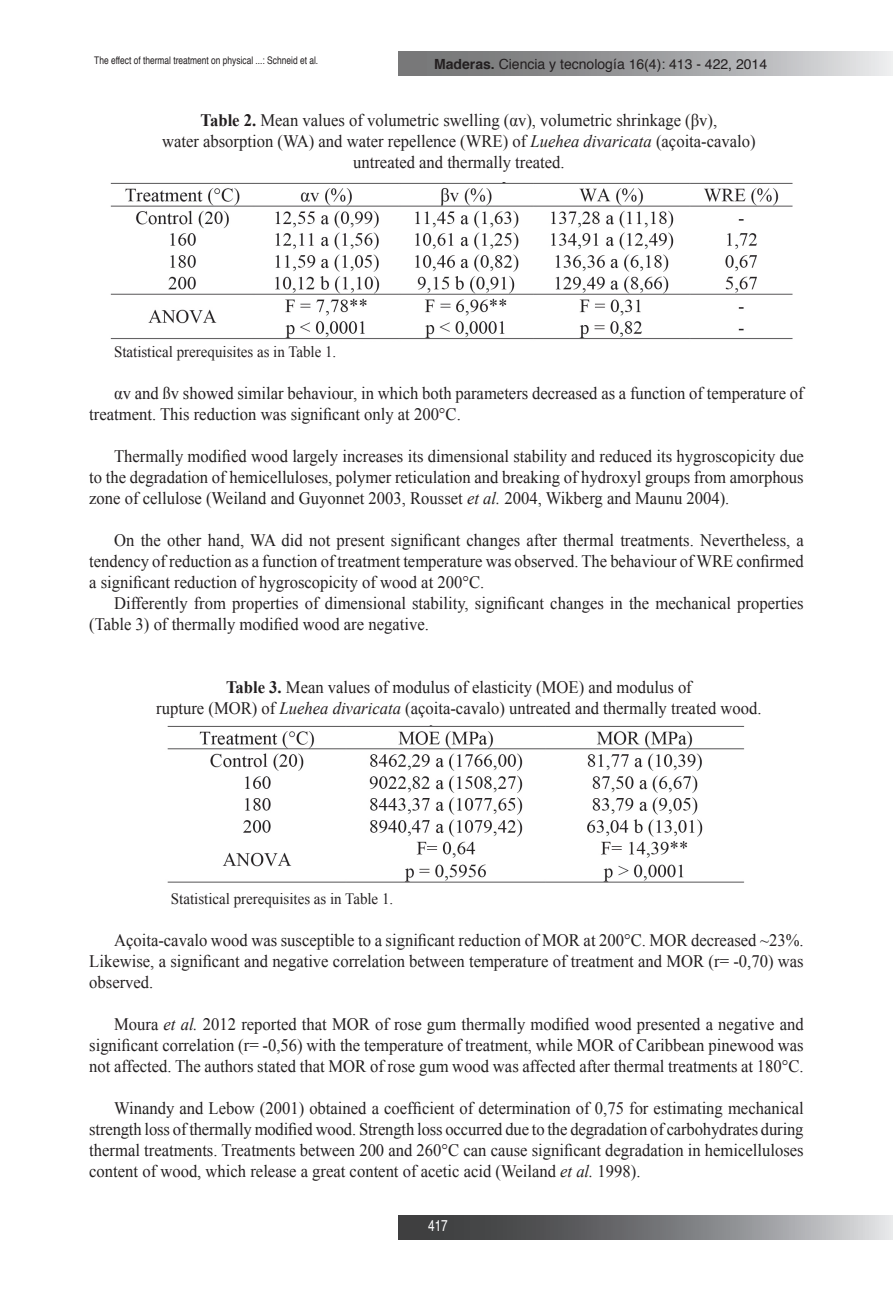
<style>
.page{position:relative;width:893px;height:1315px;background:#fff}
.page>*{position:absolute;margin:0;border:0;box-sizing:border-box;transform-origin:0 0}
.t1{font:17.5px/21px "Times New Roman";color:#231f20;text-align:justify;scale:.95 1}
.t2{font:15.75px "Times New Roman";color:#231f20;scale:.95 1}
.t3{font:15.75px "Helvetica";color:#fff;scale:.75 1}
.t4{font:14px "Helvetica";color:#231f20}
.t5{font:10.5px "Helvetica";color:#231f20;scale:.8 1}
.s1{font-weight:700}
.s2{font-style:italic}
</style>
<div class="page">
<svg style="left:398px;top:51px;width:495px;height:24px;background:#a2a2a4"></svg>
<svg style="left:398px;top:1215px;width:495px;height:24px;background:#7a7b7d"></svg>
<img style="left:110px;top:182px;width:683px;height:158px">
<img style="left:167px;top:725px;width:578px;height:158px">
<p class="t5" style="left:94px;top:52px;width:281px">The effect of thermal treatment on physical ...: Schneid et al.</p>
<p class="t4" style="left:434px;top:53px;width:335px"><span class="s1">Maderas.</span> Ciencia y tecnología 16(4): 413 - 422, 2014</p>
<p class="t1" style="left:162px;top:110px;width:626px;text-align:center"><span class="s1">Table 2.</span> Mean values of volumetric swelling (αv), volumetric shrinkage (βv),<br>water absorption (WA) and water repellence (WRE) of <span class="s2">Luehea divaricata</span> (açoita-cavalo) untreated and thermally treated.</p>
<p class="t2" style="left:114px;top:341px;width:235px">Statistical prerequisites as in Table 1.</p>
<p class="t1" style="left:89px;top:383px;width:754px;text-indent:25px">αv and ßv showed similar behaviour, in which both parameters decreased as a function of temperature of treatment. This reduction was significant only at 200°C.</p>
<p class="t1" style="left:89px;top:446px;width:754px;text-indent:25px">Thermally modified wood largely increases its dimensional stability and reduced its hygroscopicity due to the degradation of hemicelluloses, polymer reticulation and breaking of hydroxyl groups from amorphous zone of cellulose (Weiland and Guyonnet 2003, Rousset <span class="s2">et al.</span> 2004, Wikberg and Maunu 2004).</p>
<p class="t1" style="left:89px;top:530px;width:754px;text-indent:25px">On the other hand, WA did not present significant changes after thermal treatments. Nevertheless, a tendency of reduction as a function of treatment temperature was observed. The behaviour of WRE confirmed a significant reduction of hygroscopicity of wood at 200°C.</p>
<p class="t1" style="left:89px;top:593px;width:754px;text-indent:25px">Differently from properties of dimensional stability, significant changes in the mechanical properties (Table 3) of thermally modified wood are negative.</p>
<p class="t1" style="left:156px;top:677px;width:639px;text-align:center"><span class="s1">Table 3.</span> Mean values of modulus of elasticity (MOE) and modulus of<br>rupture (MOR) of <span class="s2">Luehea divaricata</span> (açoita-cavalo) untreated and thermally treated wood.</p>
<p class="t2" style="left:171px;top:887px;width:235px">Statistical prerequisites as in Table 1.</p>
<p class="t1" style="left:89px;top:929px;width:754px;text-indent:25px">Açoita-cavalo wood was susceptible to a significant reduction of MOR at 200°C. MOR decreased ~23%.<br>Likewise, a significant and negative correlation between temperature of treatment and MOR (r= -0,70) was observed.</p>
<p class="t1" style="left:89px;top:1013px;width:754px;text-indent:25px">Moura <span class="s2">et al.</span> 2012 reported that MOR of rose gum thermally modified wood presented a negative and significant correlation (r= -0,56) with the temperature of treatment, while MOR of Caribbean pinewood was not affected. The authors stated that MOR of rose gum wood was affected after thermal treatments at 180°C.</p>
<p class="t1" style="left:89px;top:1097px;width:754px;text-indent:25px">Winandy and Lebow (2001) obtained a coefficient of determination of 0,75 for estimating mechanical strength loss of thermally modified wood. Strength loss occurred due to the degradation of carbohydrates during thermal treatments. Treatments between 200 and 260°C can cause significant degradation in hemicelluloses content of wood, which release a great content of acetic acid (Weiland <span class="s2">et al.</span> 1998).</p>
<p class="t3" style="left:428px;top:1213px;width:28px">417</p>
</div>
